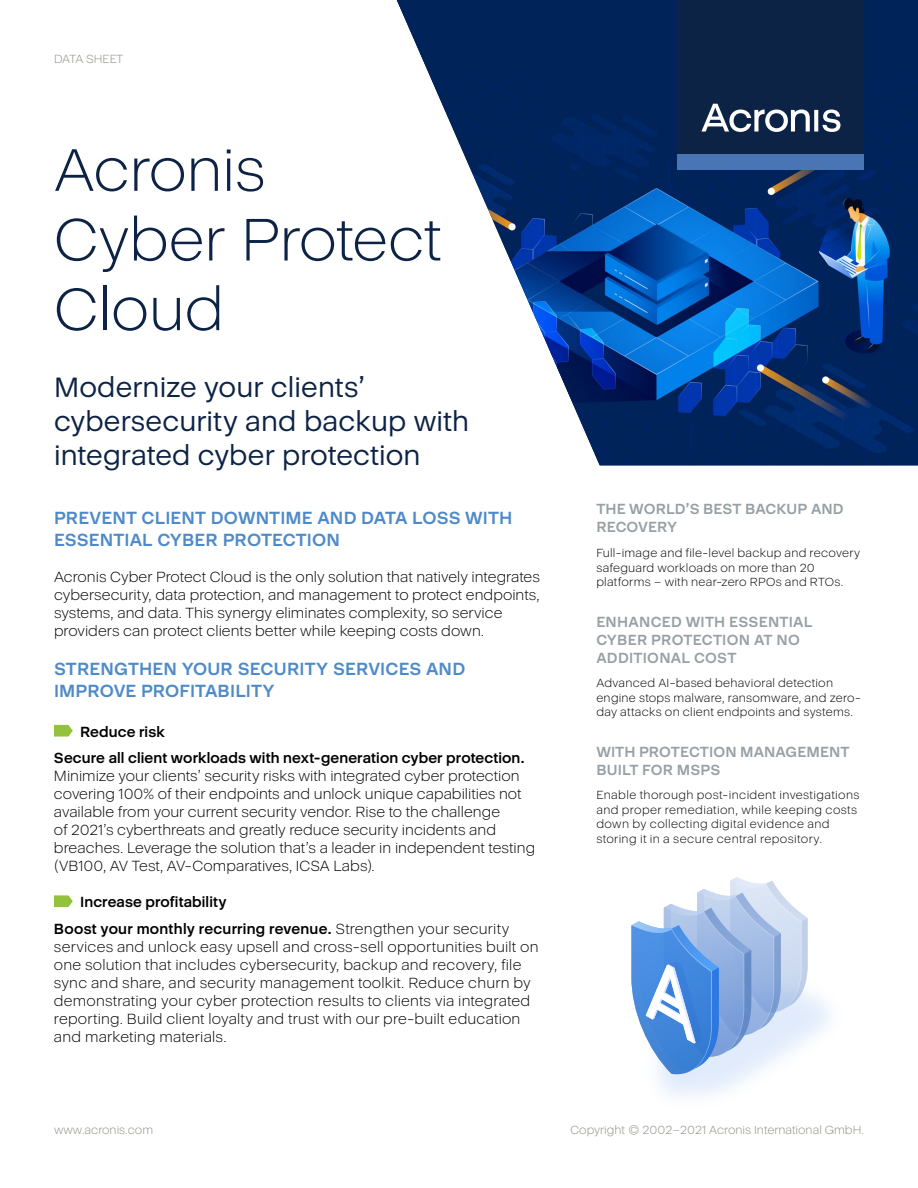
<style>
.page{position:relative;width:918px;height:1188px;background:#fff}
.page>*{position:absolute;margin:0;border:0;box-sizing:border-box;transform-origin:0 0}
.t1{font:300 61.2px/69.6px "Acronis Cyber";letter-spacing:-.005em;color:#0d2345}
.t2{font:28.5px/34.2px "Acronis Cyber";letter-spacing:.005em;color:#0d2345}
.t3{font:700 18px/21.6px "Acronis Cyber";letter-spacing:.005em;color:#4e8ac9}
.t4{font:300 15px/18px "Acronis Cyber";letter-spacing:.005em;color:#000}
.t5{font:700 15px/26.5px "Acronis Cyber";letter-spacing:.01em;color:#000}
.t6{font:700 15px/18px "Acronis Cyber";letter-spacing:.01em;color:#97a0a4}
.t7{font:300 12px/14.4px "Acronis Cyber";letter-spacing:.025em;color:#000}
.t8{font:12px "Acronis Cyber VF";color:#8f8e87}
.s1{font-weight:300}
</style>
<div class="page">
<img style="left:397px;top:0;width:521px;height:465px">
<div style="left:678px;top:0;width:186px;height:154px;background:#0d2345"></div>
<div style="left:678px;top:154px;width:186px;height:15px;background:#4975b4"></div>
<svg style="left:701px;top:104px;width:139px;height:28px"></svg>
<svg style="left:54px;top:725px;width:19px;height:12px"></svg>
<svg style="left:54px;top:895px;width:19px;height:12px"></svg>
<svg style="left:631px;top:877px;width:177px;height:200px"></svg>
<p class="t8" style="left:54px;top:52px;width:71px">DATA SHEET</p>
<h1 class="t1" style="left:54px;top:135px;width:389px">Acronis<br>Cyber Protect<br>Cloud</h1>
<h2 class="t2" style="left:54px;top:370px;width:417px">Modernize your clients’ cybersecurity and backup with integrated cyber protection</h2>
<p class="t3" style="left:54px;top:507px;width:460px">PREVENT CLIENT DOWNTIME AND DATA LOSS WITH<br>ESSENTIAL CYBER PROTECTION</p>
<p class="t4" style="left:54px;top:568px;width:487px">Acronis Cyber Protect Cloud is the only solution that natively integrates cybersecurity, data protection, and management to protect endpoints, systems, and data. This synergy eliminates complexity, so service providers can protect clients better while keeping costs down.</p>
<p class="t3" style="left:54px;top:658px;width:413px">STRENGTHEN YOUR SECURITY SERVICES AND<br>IMPROVE PROFITABILITY</p>
<p class="t5" style="left:54px;top:718px;width:472px;text-indent:26px">Reduce risk<br>Secure all client workloads with next-generation cyber protection.</p>
<p class="t4" style="left:54px;top:767px;width:483px">Minimize your clients’ security risks with integrated cyber protection covering 100% of their endpoints and unlock unique capabilities not available from your current security vendor. Rise to the challenge<br>of 2021’s cyberthreats and greatly reduce security incidents and breaches. Leverage the solution that’s a leader in independent testing (VB100, AV Test, AV-Comparatives, ICSA Labs).</p>
<p class="t5" style="left:54px;top:889px;width:457px;text-indent:26px">Increase profitability<br>Boost your monthly recurring revenue. <span class="s1">Strengthen your security</span></p>
<p class="t4" style="left:54px;top:937px;width:486px">services and unlock easy upsell and cross-sell opportunities built on one solution that includes cybersecurity, backup and recovery, file sync and share, and security management toolkit. Reduce churn by demonstrating your cyber protection results to clients via integrated reporting. Build client loyalty and trust with our pre-built education and marketing materials.</p>
<p class="t6" style="left:596px;top:500px;width:249px">THE WORLD’S BEST BACKUP AND<br>RECOVERY</p>
<p class="t7" style="left:596px;top:546px;width:265px">Full-image and file-level backup and recovery safeguard workloads on more than 20 platforms – with near-zero RPOs and RTOs.</p>
<p class="t6" style="left:596px;top:613px;width:218px">ENHANCED WITH ESSENTIAL<br>CYBER PROTECTION AT NO<br>ADDITIONAL COST</p>
<p class="t7" style="left:596px;top:676px;width:266px">Аdvanced AI-based behavioral detection engine stops malware, ransomware, and zero&shy;day attacks on client endpoints and systems.</p>
<p class="t6" style="left:596px;top:743px;width:255px">WITH PROTECTION MANAGEMENT<br>BUILT FOR MSPS</p>
<p class="t7" style="left:596px;top:788px;width:265px">Enable thorough post-incident investigations and proper remediation, while keeping costs down by collecting digital evidence and storing it in a secure central repository.</p>
<p class="t8" style="left:54px;top:1123px;width:101px">www.acronis.com</p>
<p class="t8" style="left:571px;top:1123px;width:295px">Copyright © 2002–2021 Acronis International GmbH.</p>
</div>
